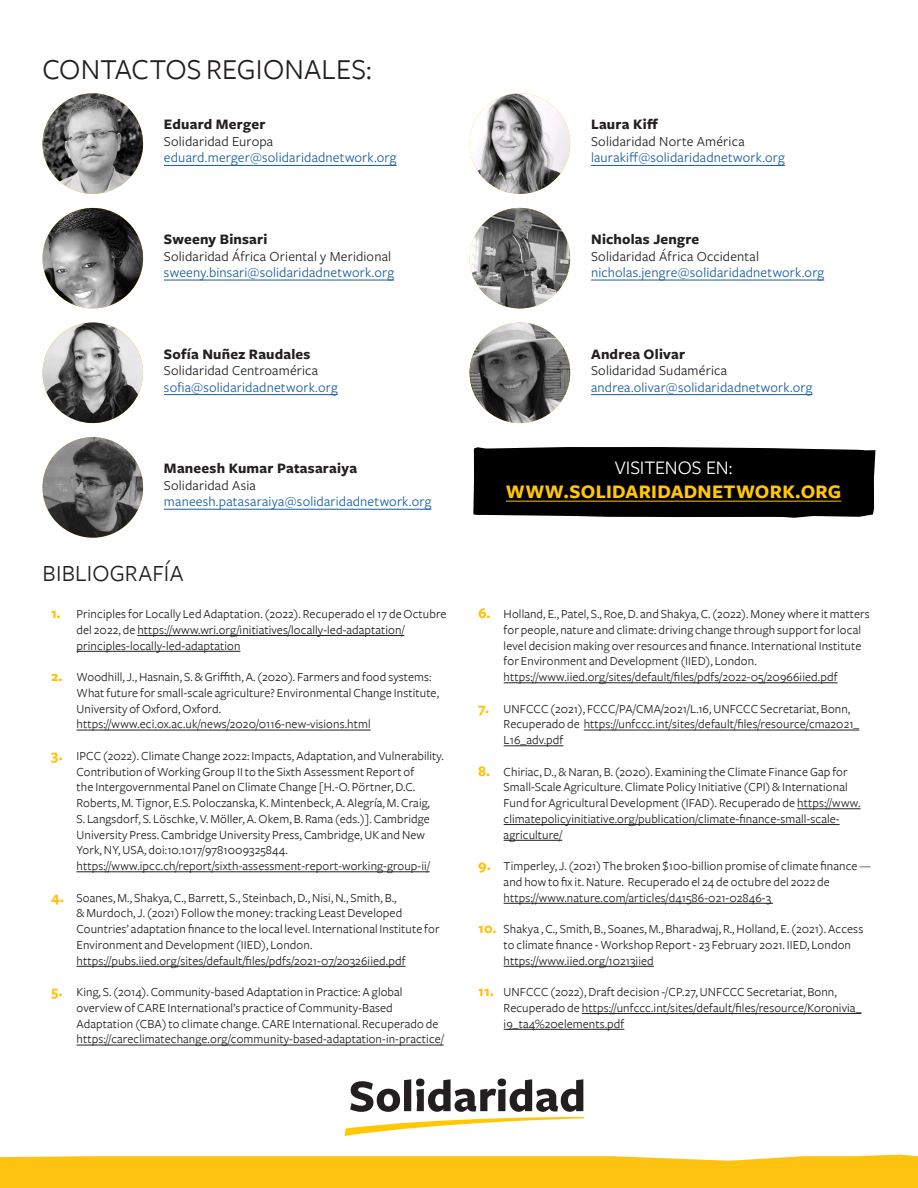
<style>
.page{position:relative;width:918px;height:1188px;background:#fff}
.page>*{position:absolute;margin:0;border:0;box-sizing:border-box;transform-origin:0 0}
.CUERPO{font:30px "Freight Sans";letter-spacing:.005em;color:#231f20}
.CUERPO-2{font:24px "Freight Sans";letter-spacing:.01em;color:#231f20}
.t1{font:700 19.95px "Freight Sans";letter-spacing:.015em;color:#ffc800}
.t2{font:19.95px "Freight Sans Pro";letter-spacing:-.005em;color:#fff}
.t3{font:700 15px "Freight Sans Pro";letter-spacing:.015em;color:#231f20}
.t4{font:14.25px/16.5px "Freight Sans Pro";letter-spacing:.01em;color:#175d9e}
.t5{font:14.25px "Freight Sans Pro";letter-spacing:.01em;color:#231f20}
.t6{font:12.75px/15.8px "Freight Sans";letter-spacing:.01em;color:#231f20}
.s1{font-weight:700;font-size:15px;color:#fec210}
.s2{color:#231f20}
</style>
<div class="page">
<hr style="left:164px;top:165px;width:233px;height:1px;background:#175d9e">
<hr style="left:591px;top:165px;width:194px;height:1px;background:#175d9e">
<img style="left:43px;top:93px;width:100px;height:101px;border-radius:50px">
<img style="left:470px;top:93px;width:100px;height:101px;border-radius:50px">
<hr style="left:164px;top:280px;width:230px;height:1px;background:#175d9e">
<hr style="left:591px;top:280px;width:233px;height:1px;background:#175d9e">
<img style="left:43px;top:208px;width:100px;height:100px;border-radius:50px">
<img style="left:470px;top:208px;width:100px;height:100px;border-radius:50px">
<hr style="left:164px;top:394px;width:174px;height:1px;background:#175d9e">
<hr style="left:591px;top:394px;width:222px;height:1px;background:#175d9e">
<img style="left:43px;top:323px;width:100px;height:100px;border-radius:50px">
<img style="left:470px;top:323px;width:100px;height:100px;border-radius:50px">
<hr style="left:164px;top:509px;width:267px;height:1px;background:#175d9e">
<img style="left:43px;top:437px;width:100px;height:101px;border-radius:50px">
<svg style="left:0;top:1155px;width:918px;height:33px;background:#fec51c"></svg>
<div style="left:473px;top:447px;width:402px;height:71px;background:#000"></div>
<hr style="left:506px;top:501px;width:335px;height:1px;background:#ffc800">
<hr style="left:137px;top:635px;width:267px;height:1px;background:#231f20">
<hr style="left:77px;top:651px;width:163px;height:1px;background:#231f20">
<hr style="left:77px;top:730px;width:294px;height:1px;background:#231f20">
<hr style="left:77px;top:872px;width:353px;height:1px;background:#231f20">
<hr style="left:77px;top:966px;width:328px;height:1px;background:#231f20">
<hr style="left:77px;top:1045px;width:367px;height:1px;background:#231f20">
<hr style="left:504px;top:683px;width:334px;height:1px;background:#231f20">
<hr style="left:584px;top:730px;width:275px;height:1px;background:#231f20">
<hr style="left:504px;top:746px;width:59px;height:1px;background:#231f20">
<hr style="left:797px;top:809px;width:63px;height:1px;background:#231f20">
<hr style="left:504px;top:824px;width:336px;height:1px;background:#231f20">
<hr style="left:504px;top:840px;width:58px;height:1px;background:#231f20">
<hr style="left:504px;top:903px;width:269px;height:1px;background:#231f20">
<hr style="left:504px;top:966px;width:150px;height:1px;background:#231f20">
<hr style="left:582px;top:1013px;width:279px;height:1px;background:#231f20">
<hr style="left:504px;top:1029px;width:120px;height:1px;background:#231f20">
<svg style="left:344px;top:1079px;width:240px;height:57px"></svg>
<p class="CUERPO" style="left:43px;top:53px;width:331px">CONTACTOS REGIONALES:</p>
<p class="t3" style="left:164px;top:114px;width:103px">Eduard Merger</p>
<p class="t5" style="left:164px;top:132px;width:111px">Solidaridad Europa</p>
<p class="t4" style="left:164px;top:149px;width:234px">eduard.merger@solidaridadnetwork.org</p>
<p class="t3" style="left:164px;top:229px;width:105px">Sweeny Binsari</p>
<p class="t5" style="left:164px;top:246px;width:229px">Solidaridad África Oriental y Meridional</p>
<p class="t4" style="left:164px;top:264px;width:232px">sweeny.binsari@solidaridadnetwork.org</p>
<p class="t3" style="left:164px;top:343px;width:148px">Sofía Nuñez Raudales</p>
<p class="t5" style="left:164px;top:361px;width:156px">Solidaridad Centroamérica</p>
<p class="t4" style="left:164px;top:378px;width:175px">sofia@solidaridadnetwork.org</p>
<p class="t3" style="left:164px;top:458px;width:195px">Maneesh Kumar Patasaraiya</p>
<p class="t5" style="left:164px;top:476px;width:93px">Solidaridad Asia</p>
<p class="t4" style="left:164px;top:493px;width:269px">maneesh.patasaraiya@solidaridadnetwork.org</p>
<p class="CUERPO-2" style="left:43px;top:561px;width:143px">BIBLIOGRAFÍA</p>
<p class="t6" style="left:77px;top:606px;width:372px;text-indent:-26px"><span class="s1">1.</span> Principles for Locally Led Adaptation. (2022). Recuperado el 17 de Octubre del 2022, de https://www.wri.org/initiatives/locally-led-adaptation/ principles-locally-led-adaptation</p>
<p class="t6" style="left:77px;top:669px;width:364px;text-indent:-26px"><span class="s1">2.</span> Woodhill, J., Hasnain, S. &amp; Griffith, A. (2020). Farmers and food systems:<br>What future for small-scale agriculture? Environmental Change Institute, University of Oxford, Oxford. https://www.eci.ox.ac.uk/news/2020/0116-new-visions.html</p>
<p class="t6" style="left:77px;top:748px;width:369px;text-indent:-26px"><span class="s1">3.</span> IPCC (2022). Climate Change 2022: Impacts, Adaptation, and Vulnerability.<br>Contribution of Working Group II to the Sixth Assessment Report of<br>the Intergovernmental Panel on Climate Change [H.-O. Pörtner, D.C.<br>Roberts, M. Tignor, E.S. Poloczanska, K. Mintenbeck, A. Alegría, M. Craig,<br>S. Langsdorf, S. Löschke, V. Möller, A. Okem, B. Rama (eds.)]. Cambridge University Press. Cambridge University Press, Cambridge, UK and New York, NY, USA, doi:10.1017/9781009325844. https://www.ipcc.ch/report/sixth-assessment-report-working-group-ii/</p>
<p class="t6" style="left:77px;top:890px;width:365px;text-indent:-26px"><span class="s1">4.</span> Soanes, M., Shakya, C., Barrett, S., Steinbach, D., Nisi, N., Smith, B.,<br>&amp; Murdoch, J. (2021) Follow the money: tracking Least Developed Countries’ adaptation finance to the local level. International Institute for Environment and Development (IIED), London. https://pubs.iied.org/sites/default/files/pdfs/2021-07/20326iied.pdf</p>
<p class="t6" style="left:77px;top:984px;width:369px;text-indent:-26px"><span class="s1">5.</span> King, S. (2014). Community-based Adaptation in Practice: A global overview of CARE International’s practice of Community-Based Adaptation (CBA) to climate change. CARE International. Recuperado de https://careclimatechange.org/community-based-adaptation-in-practice/</p>
<p class="t3" style="left:591px;top:114px;width:68px">Laura Kiff</p>
<p class="t4" style="left:591px;top:132px;width:195px"><span class="s2">Solidaridad Norte América </span>laurakiff@solidaridadnetwork.org</p>
<p class="t3" style="left:591px;top:229px;width:110px">Nicholas Jengre</p>
<p class="t5" style="left:591px;top:246px;width:169px">Solidaridad África Occidental</p>
<p class="t4" style="left:591px;top:264px;width:235px">nicholas.jengre@solidaridadnetwork.org</p>
<p class="t3" style="left:591px;top:343px;width:96px">Andrea Olivar</p>
<p class="t5" style="left:591px;top:361px;width:137px">Solidaridad Sudamérica</p>
<p class="t4" style="left:591px;top:378px;width:223px">andrea.olivar@solidaridadnetwork.org</p>
<p class="t2" style="left:615px;top:454px;width:119px">VISITENOS EN:</p>
<p class="t1" style="left:506px;top:481px;width:337px">WWW.SOLIDARIDADNETWORK.ORG</p>
<p class="t6" style="left:504px;top:606px;width:368px;text-indent:-26px"><span class="s1">6.</span> Holland, E., Patel, S., Roe, D. and Shakya, C. (2022). Money where it matters for people, nature and climate: driving change through support for local level decision making over resources and finance. International Institute for Environment and Development (IIED), London. https://www.iied.org/sites/default/files/pdfs/2022-05/20966iied.pdf</p>
<p class="t6" style="left:504px;top:701px;width:357px;text-indent:-26px"><span class="s1">7.</span> UNFCCC (2021), FCCC/PA/CMA/2021/L.16, UNFCCC Secretariat, Bonn,<br>Recuperado de https://unfccc.int/sites/default/files/resource/cma2021_<br>L16_adv.pdf</p>
<p class="t6" style="left:504px;top:764px;width:358px;text-indent:-26px"><span class="s1">8.</span> Chiriac, D., &amp; Naran, B. (2020). Examining the Climate Finance Gap for Small-Scale Agriculture. Climate Policy Initiative (CPI) &amp; International Fund for Agricultural Development (IFAD). Recuperado de https://www. climatepolicyinitiative.org/publication/climate-finance-small-scale&shy;agriculture/</p>
<p class="t6" style="left:504px;top:858px;width:369px;text-indent:-26px"><span class="s1">9.</span> Timperley, J. (2021) The broken $100-billion promise of climate finance — and how to fix it. Nature. Recuperado el 24 de octubre del 2022 de https://www.nature.com/articles/d41586-021-02846-3</p>
<p class="t6" style="left:504px;top:921px;width:361px;text-indent:-26px"><span class="s1">10.</span> Shakya , C., Smith, B., Soanes, M., Bharadwaj, R., Holland, E. (2021). Access to climate finance - Workshop Report - 23 February 2021. IIED, London https://www.iied.org/10213iied</p>
<p class="t6" style="left:504px;top:984px;width:359px;text-indent:-26px"><span class="s1">11.</span> UNFCCC (2022), Draft decision -/CP.27, UNFCCC Secretariat, Bonn,<br>Recuperado de https://unfccc.int/sites/default/files/resource/Koronivia_ i9_ta4%20elements.pdf</p>
</div>
